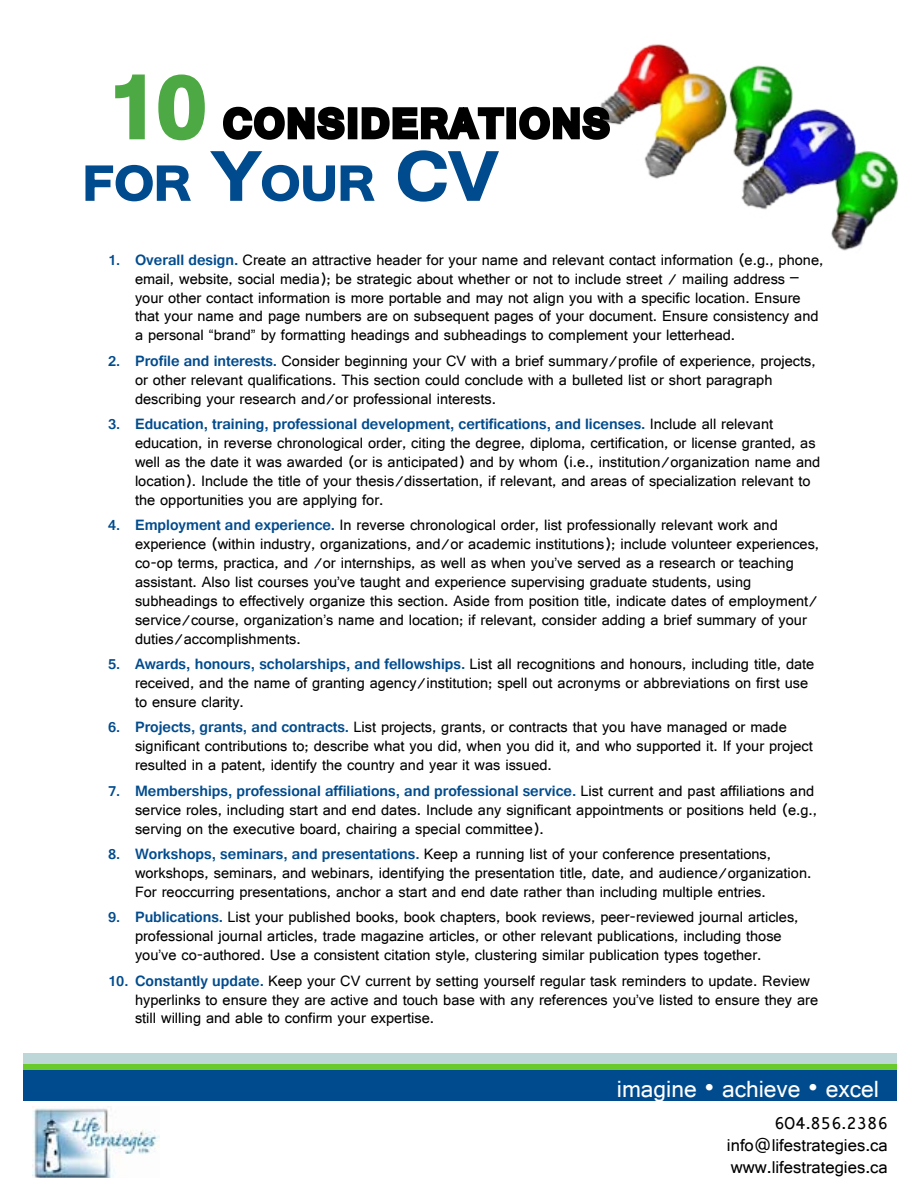
<style>
.page{position:relative;width:918px;height:1188px;background:#fff}
.page>*{position:absolute;margin:0;border:0;box-sizing:border-box;transform-origin:0 0}
.t1{font:700 50.4px "Gautami";color:#004b8d;scale:1.1 1}
.t2{font:700 42px "Gautami";letter-spacing:.06em;color:#000}
.t3{font:24.6px "Gautami";color:#fff}
.t4{font:18px/21.6px "Gautami";color:#000;text-align:justify}
.t5{font:15.75px/18.9px "Gautami";color:#000}
.s1{font-size:90px;color:#4da944}
.s2{font-size:72px}
.s3{font-weight:700;font-size:15px;color:#004b8d}
.s4{font-weight:700;color:#004b8d}
</style>
<div class="page">
<div style="left:23px;top:1053px;width:874px;height:11px;background:#bdd7d8"></div>
<div style="left:23px;top:1070px;width:874px;height:30px;background:#004b8d"></div>
<div style="left:23px;top:1064px;width:874px;height:6px;background:#69ca2b"></div>
<img style="left:33px;top:1108px;width:127px;height:70px">
<img style="left:613px;top:44px;width:286px;height:207px">
<div style="left:506px;top:107px;width:10px;height:32px;border:4px solid #000"></div>
<svg style="left:519px;top:95px;width:94px;height:45px"></svg>
<svg style="left:85px;top:74px;width:420px;height:128px"></svg>
<h2 class="t2" style="left:108px;top:98px;width:503px"><span class="s1">10</span> considerations</h2>
<h1 class="t1" style="left:83px;top:153px;width:379px">FOR <span class="s2">Y</span>OUR <span class="s2">CV</span></h1>
<p class="t5" style="left:135px;top:250px;width:690px;text-indent:-27px"><span class="s3">1.</span> <span class="s4">Overall design.</span> Create an attractive header for your name and relevant contact information (e.g., phone, email, website, social media); be strategic about whether or not to include street / mailing address – your other contact information is more portable and may not align you with a specific location. Ensure that your name and page numbers are on subsequent pages of your document. Ensure consistency and a personal “brand” by formatting headings and subheadings to complement your letterhead.</p>
<p class="t5" style="left:135px;top:351px;width:682px;text-indent:-27px"><span class="s3">2.</span> <span class="s4">Profile and interests.</span> Consider beginning your CV with a brief summary/profile of experience, projects, or other relevant qualifications. This section could conclude with a bulleted list or short paragraph describing your research and/or professional interests.</p>
<p class="t5" style="left:135px;top:414px;width:687px;text-indent:-27px"><span class="s3">3.</span> <span class="s4">Education, training, professional development, certifications, and licenses.</span> Include all relevant education, in reverse chronological order, citing the degree, diploma, certification, or license granted, as well as the date it was awarded (or is anticipated) and by whom (i.e., institution/organization name and location). Include the title of your thesis/dissertation, if relevant, and areas of specialization relevant to the opportunities you are applying for.</p>
<p class="t5" style="left:135px;top:515px;width:686px;text-indent:-27px"><span class="s3">4.</span> <span class="s4">Employment and experience.</span> In reverse chronological order, list professionally relevant work and experience (within industry, organizations, and/or academic institutions); include volunteer experiences, co-op terms, practica, and /or internships, as well as when you’ve served as a research or teaching assistant. Also list courses you’ve taught and experience supervising graduate students, using subheadings to effectively organize this section. Aside from position title, indicate dates of employment/ service/course, organization’s name and location; if relevant, consider adding a brief summary of your duties/accomplishments.</p>
<p class="t5" style="left:135px;top:654px;width:681px;text-indent:-27px"><span class="s3">5.</span> <span class="s4">Awards, honours, scholarships, and fellowships.</span> List all recognitions and honours, including title, date received, and the name of granting agency/institution; spell out acronyms or abbreviations on first use to ensure clarity.</p>
<p class="t5" style="left:135px;top:718px;width:679px;text-indent:-27px"><span class="s3">6.</span> <span class="s4">Projects, grants, and contracts.</span> List projects, grants, or contracts that you have managed or made significant contributions to; describe what you did, when you did it, and who supported it. If your project resulted in a patent, identify the country and year it was issued.</p>
<p class="t5" style="left:135px;top:781px;width:684px;text-indent:-27px"><span class="s3">7.</span> <span class="s4">Memberships, professional affiliations, and professional service.</span> List current and past affiliations and service roles, including start and end dates. Include any significant appointments or positions held (e.g., serving on the executive board, chairing a special committee).</p>
<p class="t5" style="left:135px;top:844px;width:678px;text-indent:-27px"><span class="s3">8.</span> <span class="s4">Workshops, seminars, and presentations.</span> Keep a running list of your conference presentations, workshops, seminars, and webinars, identifying the presentation title, date, and audience/organization.<br>For reoccurring presentations, anchor a start and end date rather than including multiple entries.</p>
<p class="t5" style="left:135px;top:907px;width:665px;text-indent:-27px"><span class="s3">9.</span> <span class="s4">Publications.</span> List your published books, book chapters, book reviews, peer-reviewed journal articles, professional journal articles, trade magazine articles, or other relevant publications, including those you’ve co-authored. Use a consistent citation style, clustering similar publication types together.</p>
<p class="t5" style="left:135px;top:971px;width:685px;text-indent:-27px"><span class="s3">10.</span> <span class="s4">Constantly update.</span> Keep your CV current by setting yourself regular task reminders to update. Review hyperlinks to ensure they are active and touch base with any references you’ve listed to ensure they are still willing and able to confirm your expertise.</p>
<h3 class="t3" style="left:617px;top:1074px;width:264px">imagine • achieve • excel</h3>
<p class="t4" style="left:727px;top:1112px;width:162px;text-indent:47px">604.856.2386 info@lifestrategies.ca www.lifestrategies.ca</p>
</div>
